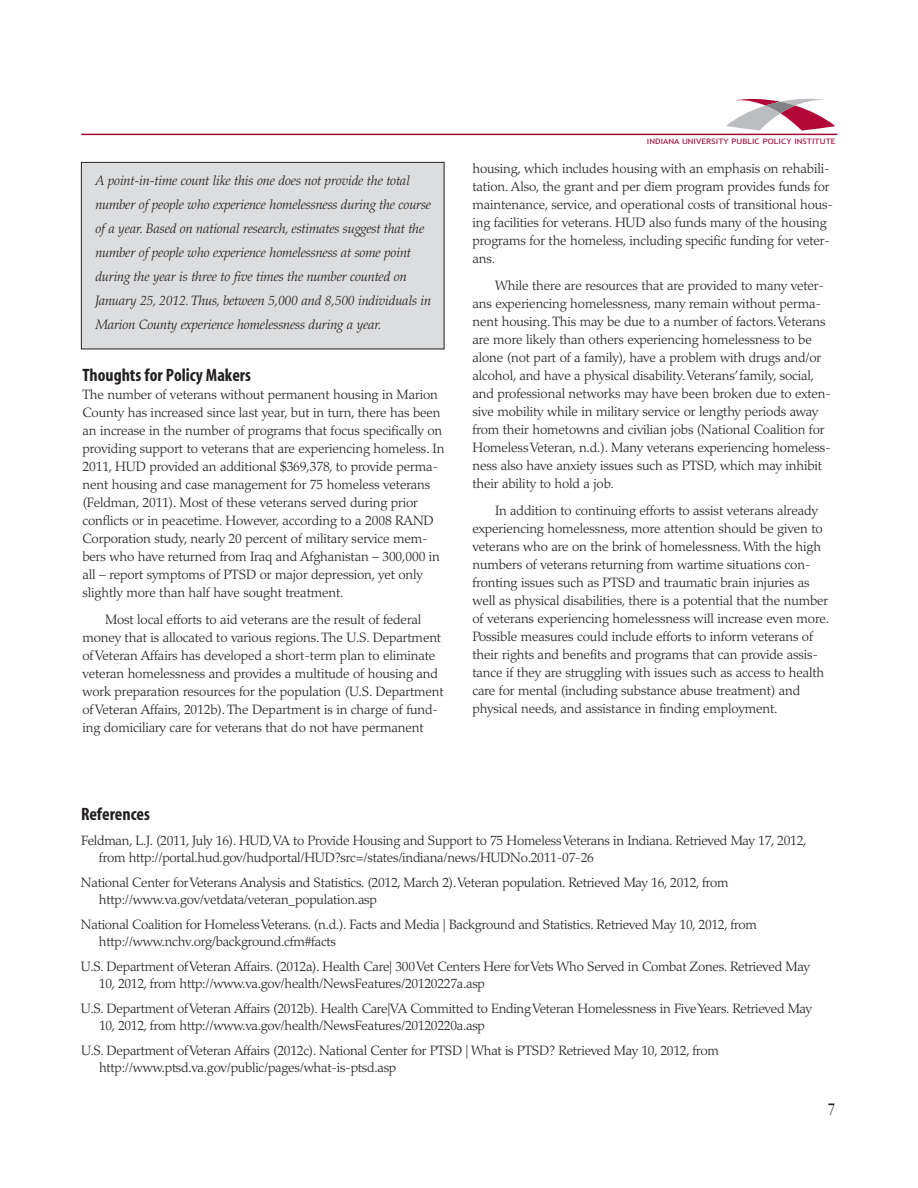
<style>
.page{position:relative;width:918px;height:1188px;background:#fff}
.page>*{position:absolute;margin:0;border:0;box-sizing:border-box;transform-origin:0 0}
.t1{font:700 condensed 18px "Myriad";color:#231f20}
.t2{font:condensed 15.75px "Garamond Itc T";color:#231f20}
.t3{font:300 13.5px/18px "Palatino";letter-spacing:-.01em;color:#231f20}
.t4{font:italic 300 13.5px/24px "Palatino";letter-spacing:-.01em;color:#231f20}
.t5{font:7.5px "Trebuchet MS";color:#a20a35;scale:1.2 1}
</style>
<div class="page">
<hr style="left:81px;top:134px;width:756px;height:1px;background:#a20a35">
<svg style="left:726px;top:99px;width:109px;height:32px"></svg>
<div style="left:82px;top:163px;width:362px;height:186px;background:#dcddde"></div>
<div style="left:81px;top:162px;width:363px;height:187px;border:1px solid #231f20"></div>
<p class="t4" style="left:95px;top:170px;width:337px">A point-in-time count like this one does not provide the total number of people who experience homelessness during the course of a year. Based on national research, estimates suggest that the number of people who experience homelessness at some point during the year is three to five times the number counted on January 25, 2012. Thus, between 5,000 and 8,500 individuals in Marion County experience homelessness during a year.</p>
<h1 class="t1" style="left:82px;top:368px;width:170px">Thoughts for Policy Makers</h1>
<p class="t3" style="left:82px;top:387px;width:364px">The number of veterans without permanent housing in Marion County has increased since last year, but in turn, there has been an increase in the number of programs that focus specifically on providing support to veterans that are experiencing homeless. In 2011, HUD provided an additional $369,378, to provide perma&shy;nent housing and case management for 75 homeless veterans (Feldman, 2011). Most of these veterans served during prior conflicts or in peacetime. However, according to a 2008 RAND Corporation study, nearly 20 percent of military service mem&shy;bers who have returned from Iraq and Afghanistan – 300,000 in all – report symptoms of PTSD or major depression, yet only slightly more than half have sought treatment.</p>
<p class="t3" style="left:82px;top:612px;width:363px;text-indent:23px">Most local efforts to aid veterans are the result of federal money that is allocated to various regions. The U.S. Department of Veteran Affairs has developed a short-term plan to eliminate veteran homelessness and provides a multitude of housing and work preparation resources for the population (U.S. Department of Veteran Affairs, 2012b). The Department is in charge of fund&shy;ing domiciliary care for veterans that do not have permanent</p>
<p class="t5" style="left:647px;top:138px;width:159px">INDIANA UNIVERSITY PUBLIC POLICY INSTITUTE</p>
<p class="t3" style="left:472px;top:161px;width:362px">housing, which includes housing with an emphasis on rehabili&shy;tation. Also, the grant and per diem program provides funds for maintenance, service, and operational costs of transitional hous&shy;ing facilities for veterans. HUD also funds many of the housing programs for the homeless, including specific funding for veter&shy;ans.</p>
<p class="t3" style="left:472px;top:278px;width:360px;text-indent:23px">While there are resources that are provided to many veter&shy;ans experiencing homelessness, many remain without perma&shy;nent housing. This may be due to a number of factors. Veterans are more likely than others experiencing homelessness to be alone (not part of a family), have a problem with drugs and/or alcohol, and have a physical disability. Veterans’ family, social, and professional networks may have been broken due to exten&shy;sive mobility while in military service or lengthy periods away from their hometowns and civilian jobs (National Coalition for Homeless Veteran, n.d.). Many veterans experiencing homeless&shy;ness also have anxiety issues such as PTSD, which may inhibit their ability to hold a job.</p>
<p class="t3" style="left:472px;top:503px;width:358px;text-indent:23px">In addition to continuing efforts to assist veterans already experiencing homelessness, more attention should be given to veterans who are on the brink of homelessness. With the high numbers of veterans returning from wartime situations con&shy;fronting issues such as PTSD and traumatic brain injuries as well as physical disabilities, there is a potential that the number of veterans experiencing homelessness will increase even more.<br>Possible measures could include efforts to inform veterans of their rights and benefits and programs that can provide assis&shy;tance if they are struggling with issues such as access to health care for mental (including substance abuse treatment) and physical needs, and assistance in finding employment.</p>
<h1 class="t1" style="left:81px;top:808px;width:70px">References</h1>
<p class="t3" style="left:99px;top:834px;width:709px;line-height:16.5px;text-indent:-18px">Feldman, L.J. (2011, July 16). HUD, VA to Provide Housing and Support to 75 Homeless Veterans in Indiana. Retrieved May 17, 2012, from http://portal.hud.gov/hudportal/HUD?src=/states/indiana/news/HUDNo.2011-07-26</p>
<p class="t3" style="left:99px;top:876px;width:631px;line-height:16.5px;text-indent:-18px">National Center for Veterans Analysis and Statistics. (2012, March 2). Veteran population. Retrieved May 16, 2012, from http://www.va.gov/vetdata/veteran_population.asp</p>
<p class="t3" style="left:99px;top:918px;width:660px;line-height:16.5px;text-indent:-18px">National Coalition for Homeless Veterans. (n.d.). Facts and Media | Background and Statistics. Retrieved May 10, 2012, from http://www.nchv.org/background.cfm#facts</p>
<p class="t3" style="left:99px;top:960px;width:712px;line-height:16.5px;text-indent:-18px">U.S. Department of Veteran Affairs. (2012a). Health Care| 300 Vet Centers Here for Vets Who Served in Combat Zones. Retrieved May<br>10, 2012, from http://www.va.gov/health/NewsFeatures/20120227a.asp</p>
<p class="t3" style="left:99px;top:1002px;width:715px;line-height:16.5px;text-indent:-18px">U.S. Department of Veteran Affairs (2012b). Health Care|VA Committed to Ending Veteran Homelessness in Five Years. Retrieved May<br>10, 2012, from http://www.va.gov/health/NewsFeatures/20120220a.asp</p>
<p class="t3" style="left:99px;top:1044px;width:621px;line-height:16.5px;text-indent:-18px">U.S. Department of Veteran Affairs (2012c). National Center for PTSD | What is PTSD? Retrieved May 10, 2012, from http://www.ptsd.va.gov/public/pages/what-is-ptsd.asp</p>
<p class="t2" style="left:828px;top:1102px;width:9px">7</p>
</div>
